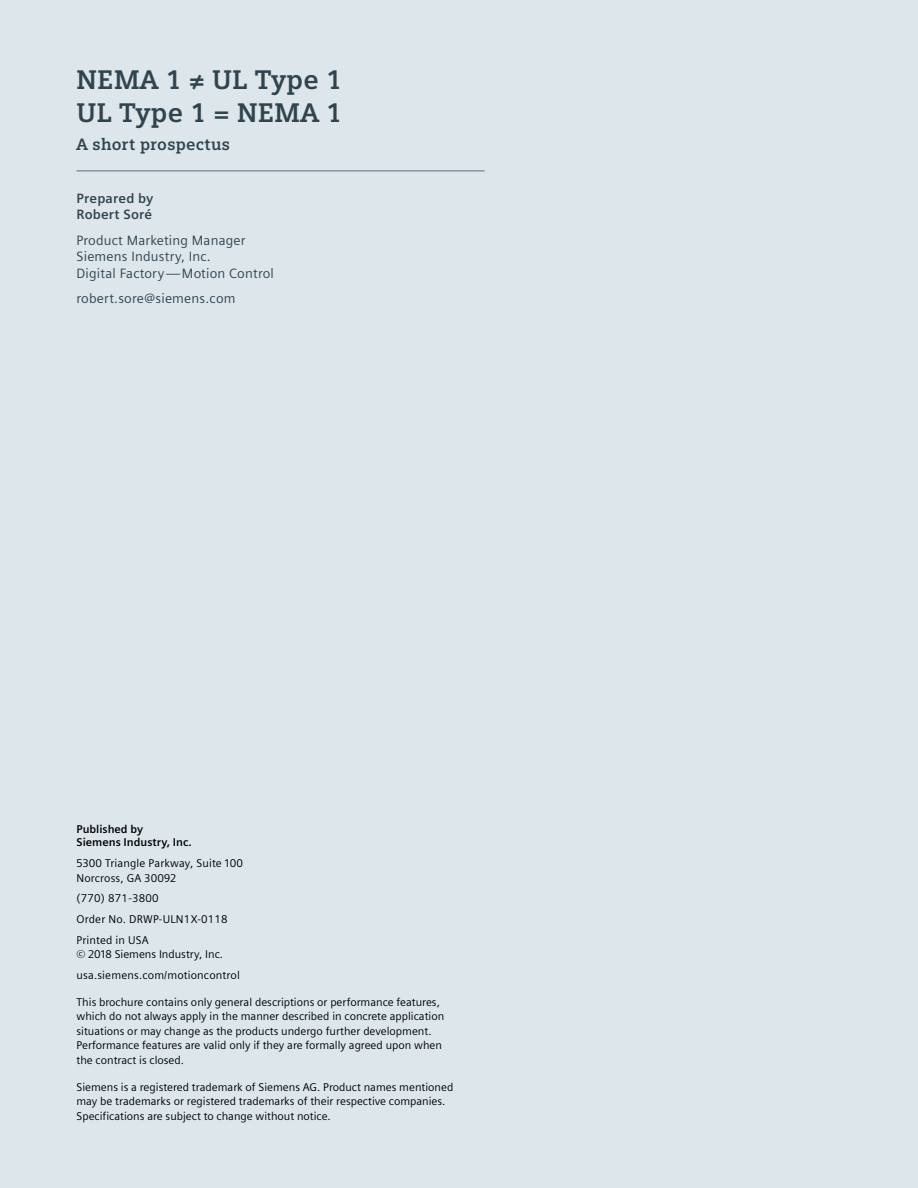
<style>
.page{position:relative;width:918px;height:1188px;background:#dce6eb}
.page>*{position:absolute;margin:0;border:0;box-sizing:border-box;transform-origin:0 0}
.t1{font:700 27px/33px "Siemens Slab";letter-spacing:.015em;color:#31444e}
.t2{font:700 16.5px "Siemens Slab";letter-spacing:.015em;color:#31444e}
.t3{font:13.5px/16.5px "Siemens Sans";letter-spacing:.015em;color:#31444e}
.t4{font:700 13.5px/16.5px "Siemens Sans";letter-spacing:.015em;color:#31444e}
.t5{font:11.25px/14.5px "Siemens Sans";color:#000}
.t6{font:700 11.25px/13.5px "Siemens Sans";color:#000}
</style>
<div class="page">
<hr style="left:77px;top:171px;width:408px;height:1px;background:#5d717c">
<h1 class="t1" style="left:77px;top:63px;width:267px">NEMA 1 ≠ UL Type 1<br>UL Type 1 = NEMA 1</h1>
<h2 class="t2" style="left:77px;top:135px;width:155px">A short prospectus</h2>
<p class="t4" style="left:77px;top:190px;width:79px">Prepared by<br>Robert Soré</p>
<p class="t3" style="left:77px;top:232px;width:199px">Product Marketing Manager<br>Siemens Industry, Inc.<br>Digital Factory—Motion Control</p>
<p class="t3" style="left:77px;top:290px;width:161px">robert.sore@siemens.com</p>
<p class="t6" style="left:77px;top:822px;width:117px">Published by<br>Siemens Industry, Inc.</p>
<p class="t5" style="left:77px;top:856px;width:168px">5300 Triangle Parkway, Suite 100<br>Norcross, GA 30092</p>
<p class="t5" style="left:77px;top:888px;width:153px;line-height:20.7px">(770) 871-3800<br>Order No. DRWP-ULN1X-0118<br>Printed in USA</p>
<p class="t5" style="left:77px;top:944px;width:165px;line-height:20.5px">© 2018 Siemens Industry, Inc. usa.siemens.com/motioncontrol</p>
<p class="t5" style="left:77px;top:994px;width:369px">This brochure contains only general descriptions or performance features, which do not always apply in the manner described in concrete application situations or may change as the products undergo further development.<br>Performance features are valid only if they are formally agreed upon when the contract is closed.</p>
<p class="t5" style="left:77px;top:1080px;width:378px">Siemens is a registered trademark of Siemens AG. Product names mentioned may be trademarks or registered trademarks of their respective companies.<br>Specifications are subject to change without notice.</p>
</div>
